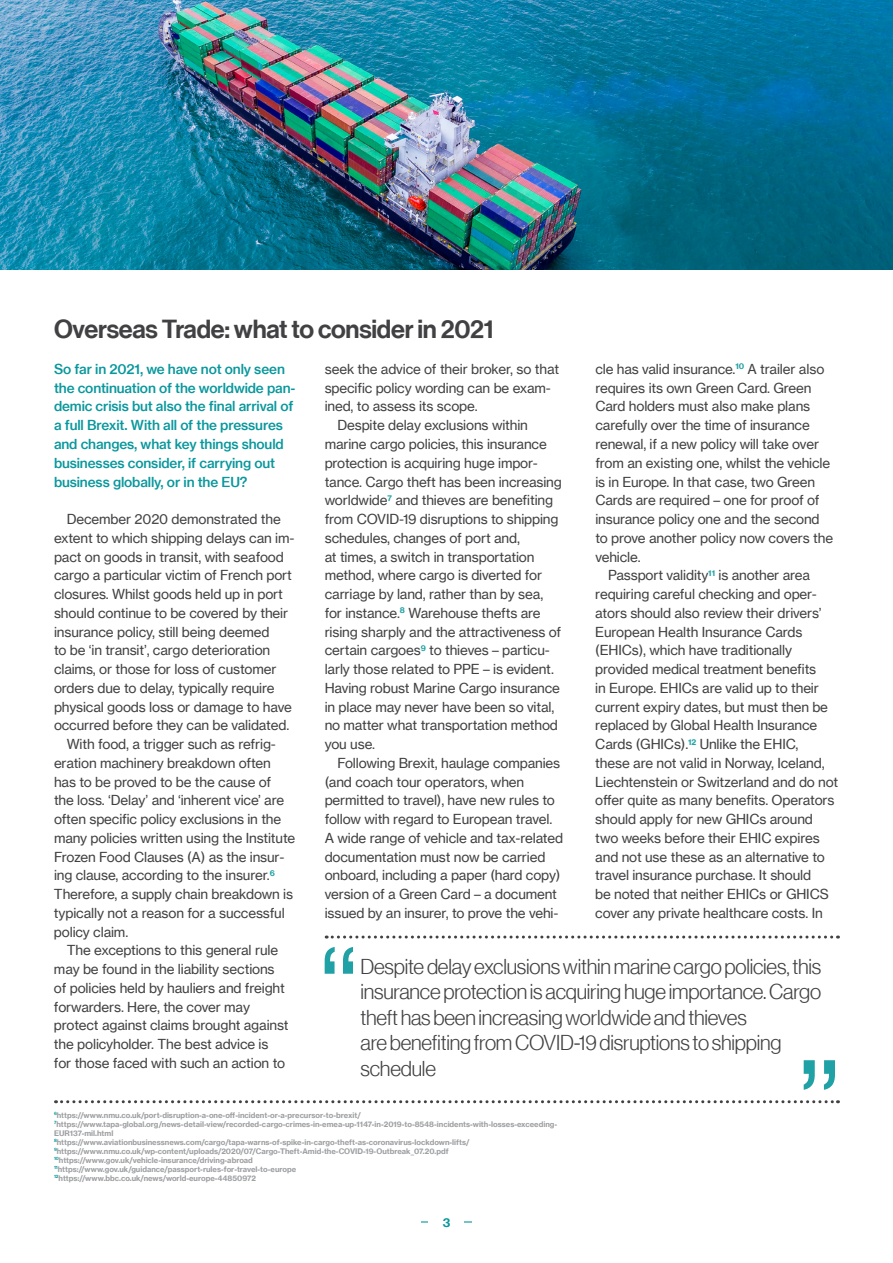
<style>
.page{position:relative;width:893px;height:1263px;background:#fff}
.page>*{position:absolute;margin:0;border:0;box-sizing:border-box;transform-origin:0 0}
.t1{font:25.5px "N Haas Grotesk DS Pro 65 Md";letter-spacing:-.01em;color:#414042}
.t2{font:21px/25.5px "N Haas Grotesk DS Pro 45 Lt";letter-spacing:-.01em;color:#414042}
.t3{font:13.5px "N Haas Grotesk TX Pro 55 Rg";letter-spacing:-.01em;color:#414042}
.t4{font:13.5px/18.8px "N Haas Grotesk TX Pro 65 Md";letter-spacing:-.01em;color:#08979c}
.t5{font:12px "N Haas Grotesk TX Pro 75 Bd";color:#08979c}
.t6{font:7.5px/9px "N Haas Grotesk TX Pro 75 Bd";color:#9d9fa2}
</style>
<div class="page">
<hr style="left:421px;top:1221px;width:51px;height:1px;background:#08979c">
<div style="left:429px;top:1181px;width:35px;height:82px;background:#fff"></div>
<img style="left:0;top:0;width:893px;height:270px">
<svg style="left:326px;top:935px;width:512px;height:3px"></svg>
<svg style="left:325px;top:947px;width:28px;height:27px"></svg>
<svg style="left:804px;top:1060px;width:31px;height:30px"></svg>
<svg style="left:56px;top:1100px;width:782px;height:3px"></svg>
<h1 class="t1" style="left:54px;top:314px;width:441px">Overseas Trade: what to consider in 2021</h1>
<p class="t3" style="left:325px;top:361px;width:236px">seek the advice of their broker, so that</p>
<p class="t3" style="left:325px;top:379px;width:228px">specific policy wording can be exam-</p>
<p class="t3" style="left:325px;top:398px;width:154px">ined, to assess its scope.</p>
<p class="t3" style="left:337px;top:417px;width:192px">Despite delay exclusions within</p>
<p class="t3" style="left:325px;top:436px;width:224px">marine cargo policies, this insurance</p>
<p class="t3" style="left:325px;top:454px;width:215px">protection is acquiring huge impor-</p>
<p class="t3" style="left:325px;top:473px;width:239px">tance. Cargo theft has been increasing</p>
<p class="t3" style="left:325px;top:492px;width:230px">worldwide<sup>7</sup> and thieves are benefiting</p>
<p class="t3" style="left:325px;top:511px;width:235px">from COVID-19 disruptions to shipping</p>
<p class="t3" style="left:325px;top:529px;width:197px">schedules, changes of port and,</p>
<p class="t3" style="left:325px;top:548px;width:211px">at times, a switch in transportation</p>
<p class="t3" style="left:325px;top:567px;width:219px">method, where cargo is diverted for</p>
<p class="t3" style="left:325px;top:586px;width:220px">carriage by land, rather than by sea,</p>
<p class="t3" style="left:325px;top:604px;width:218px">for instance.<sup>8</sup> Warehouse thefts are</p>
<p class="t3" style="left:325px;top:623px;width:238px">rising sharply and the attractiveness of</p>
<p class="t3" style="left:325px;top:642px;width:227px">certain cargoes<sup>9</sup> to thieves – particu-</p>
<p class="t3" style="left:325px;top:661px;width:231px">larly those related to PPE – is evident.</p>
<p class="t3" style="left:325px;top:679px;width:237px">Having robust Marine Cargo insurance</p>
<p class="t3" style="left:325px;top:698px;width:231px">in place may never have been so vital,</p>
<p class="t3" style="left:325px;top:717px;width:235px">no matter what transportation method</p>
<p class="t3" style="left:325px;top:736px;width:52px">you use.</p>
<p class="t3" style="left:337px;top:754px;width:224px">Following Brexit, haulage companies</p>
<p class="t3" style="left:325px;top:773px;width:201px">(and coach tour operators, when</p>
<p class="t3" style="left:325px;top:792px;width:232px">permitted to travel), have new rules to</p>
<p class="t3" style="left:325px;top:811px;width:229px">follow with regard to European travel.</p>
<p class="t3" style="left:325px;top:830px;width:240px">A wide range of vehicle and tax-related</p>
<p class="t3" style="left:325px;top:848px;width:222px">documentation must now be carried</p>
<p class="t3" style="left:325px;top:867px;width:237px">onboard, including a paper (hard copy)</p>
<p class="t3" style="left:325px;top:886px;width:234px">version of a Green Card – a document</p>
<p class="t3" style="left:325px;top:905px;width:235px">issued by an insurer, to prove the vehi-</p>
<p class="t4" style="left:54px;top:360px;width:243px">So far in 2021, we have not only seen the continuation of the worldwide pan&shy;demic crisis but also the final arrival of a full Brexit. With all of the pressures and changes, what key things should businesses consider, if carrying out business globally, or in the EU?</p>
<p class="t3" style="left:67px;top:511px;width:216px">December 2020 demonstrated the</p>
<p class="t3" style="left:54px;top:529px;width:242px">extent to which shipping delays can im-</p>
<p class="t3" style="left:54px;top:548px;width:231px">pact on goods in transit, with seafood</p>
<p class="t3" style="left:54px;top:567px;width:239px">cargo a particular victim of French port</p>
<p class="t3" style="left:54px;top:586px;width:230px">closures. Whilst goods held up in port</p>
<p class="t3" style="left:54px;top:605px;width:236px">should continue to be covered by their</p>
<p class="t3" style="left:54px;top:623px;width:217px">insurance policy, still being deemed</p>
<p class="t3" style="left:54px;top:642px;width:218px">to be ‘in transit’, cargo deterioration</p>
<p class="t3" style="left:54px;top:661px;width:224px">claims, or those for loss of customer</p>
<p class="t3" style="left:54px;top:680px;width:222px">orders due to delay, typically require</p>
<p class="t3" style="left:54px;top:698px;width:239px">physical goods loss or damage to have</p>
<p class="t3" style="left:54px;top:717px;width:237px">occurred before they can be validated.</p>
<p class="t3" style="left:67px;top:736px;width:211px">With food, a trigger such as refrig-</p>
<p class="t3" style="left:54px;top:755px;width:218px">eration machinery breakdown often</p>
<p class="t3" style="left:54px;top:773px;width:219px">has to be proved to be the cause of</p>
<p class="t3" style="left:54px;top:792px;width:232px">the loss. ‘Delay’ and ‘inherent vice’ are</p>
<p class="t3" style="left:54px;top:811px;width:229px">often specific policy exclusions in the</p>
<p class="t3" style="left:54px;top:830px;width:243px">many policies written using the Institute</p>
<p class="t3" style="left:54px;top:848px;width:232px">Frozen Food Clauses (A) as the insur-</p>
<p class="t3" style="left:54px;top:867px;width:222px">ing clause, according to the insurer.<sup>6</sup></p>
<p class="t3" style="left:54px;top:886px;width:241px">Therefore, a supply chain breakdown is</p>
<p class="t3" style="left:54px;top:904px;width:232px">typically not a reason for a successful</p>
<p class="t3" style="left:54px;top:923px;width:76px">policy claim.</p>
<p class="t3" style="left:67px;top:942px;width:213px">The exceptions to this general rule</p>
<p class="t3" style="left:54px;top:961px;width:222px">may be found in the liability sections</p>
<p class="t3" style="left:54px;top:979px;width:232px">of policies held by hauliers and freight</p>
<p class="t3" style="left:54px;top:998px;width:198px">forwarders. Here, the cover may</p>
<p class="t3" style="left:54px;top:1017px;width:236px">protect against claims brought against</p>
<p class="t3" style="left:54px;top:1036px;width:216px">the policyholder. The best advice is</p>
<p class="t3" style="left:54px;top:1055px;width:233px">for those faced with such an action to</p>
<p class="t3" style="left:595px;top:361px;width:231px">cle has valid insurance.<sup>10</sup> A trailer also</p>
<p class="t3" style="left:595px;top:379px;width:218px">requires its own Green Card. Green</p>
<p class="t3" style="left:595px;top:398px;width:216px">Card holders must also make plans</p>
<p class="t3" style="left:595px;top:417px;width:216px">carefully over the time of insurance</p>
<p class="t3" style="left:595px;top:436px;width:225px">renewal, if a new policy will take over</p>
<p class="t3" style="left:595px;top:454px;width:236px">from an existing one, whilst the vehicle</p>
<p class="t3" style="left:595px;top:473px;width:221px">is in Europe. In that case, two Green</p>
<p class="t3" style="left:595px;top:492px;width:226px">Cards are required – one for proof of</p>
<p class="t3" style="left:595px;top:511px;width:226px">insurance policy one and the second</p>
<p class="t3" style="left:595px;top:529px;width:239px">to prove another policy now covers the</p>
<p class="t3" style="left:595px;top:548px;width:47px">vehicle.</p>
<p class="t3" style="left:608px;top:567px;width:204px">Passport validity<sup>11</sup> is another area</p>
<p class="t3" style="left:595px;top:586px;width:223px">requiring careful checking and oper-</p>
<p class="t3" style="left:595px;top:604px;width:228px">ators should also review their drivers’</p>
<p class="t3" style="left:595px;top:623px;width:209px">European Health Insurance Cards</p>
<p class="t3" style="left:595px;top:642px;width:198px">(EHICs), which have traditionally</p>
<p class="t3" style="left:595px;top:661px;width:222px">provided medical treatment benefits</p>
<p class="t3" style="left:595px;top:679px;width:225px">in Europe. EHICs are valid up to their</p>
<p class="t3" style="left:595px;top:698px;width:234px">current expiry dates, but must then be</p>
<p class="t3" style="left:595px;top:717px;width:223px">replaced by Global Health Insurance</p>
<p class="t3" style="left:595px;top:736px;width:205px">Cards (GHICs).<sup>12</sup> Unlike the EHIC,</p>
<p class="t3" style="left:595px;top:754px;width:231px">these are not valid in Norway, Iceland,</p>
<p class="t3" style="left:595px;top:773px;width:245px">Liechtenstein or Switzerland and do not</p>
<p class="t3" style="left:595px;top:792px;width:241px">offer quite as many benefits. Operators</p>
<p class="t3" style="left:595px;top:811px;width:219px">should apply for new GHICs around</p>
<p class="t3" style="left:595px;top:829px;width:226px">two weeks before their EHIC expires</p>
<p class="t3" style="left:595px;top:848px;width:231px">and not use these as an alternative to</p>
<p class="t3" style="left:595px;top:867px;width:217px">travel insurance purchase. It should</p>
<p class="t3" style="left:595px;top:886px;width:235px">be noted that neither EHICs or GHICS</p>
<p class="t3" style="left:595px;top:904px;width:229px">cover any private healthcare costs. In</p>
<h2 class="t2" style="left:360px;top:954px;width:462px">Despite delay exclusions within marine cargo policies, this insurance protection is acquiring huge importance. Cargo theft has been increasing worldwide and thieves<br>are benefiting from COVID-19 disruptions to shipping schedule</h2>
<p class="t6" style="left:54px;top:1110px;width:505px"><sup>6</sup>https://www.nmu.co.uk/port-disruption-a-one-off-incident-or-a-precursor-to-brexit/ <sup>7</sup>https://www.tapa-global.org/news-detail-view/recorded-cargo-crimes-in-emea-up-1147-in-2019-to-8548-incidents-with-losses-exceeding-EUR137-mil.html<br><sup>8</sup>https://www.aviationbusinessnews.com/cargo/tapa-warns-of-spike-in-cargo-theft-as-coronavirus-lockdown-lifts/ <sup>9</sup>https://www.nmu.co.uk/wp-content/uploads/2020/07/Cargo-Theft-Amid-the-COVID-19-Outbreak_07.20.pdf <sup>10</sup>https://www.gov.uk/vehicle-insurance/driving-abroad<br><sup>11</sup>https://www.gov.uk/guidance/passport-rules-for-travel-to-europe<br><sup>12</sup>https://www.bbc.co.uk/news/world-europe-44850972</p>
<p class="t5" style="left:443px;top:1215px;width:9px">3</p>
</div>
